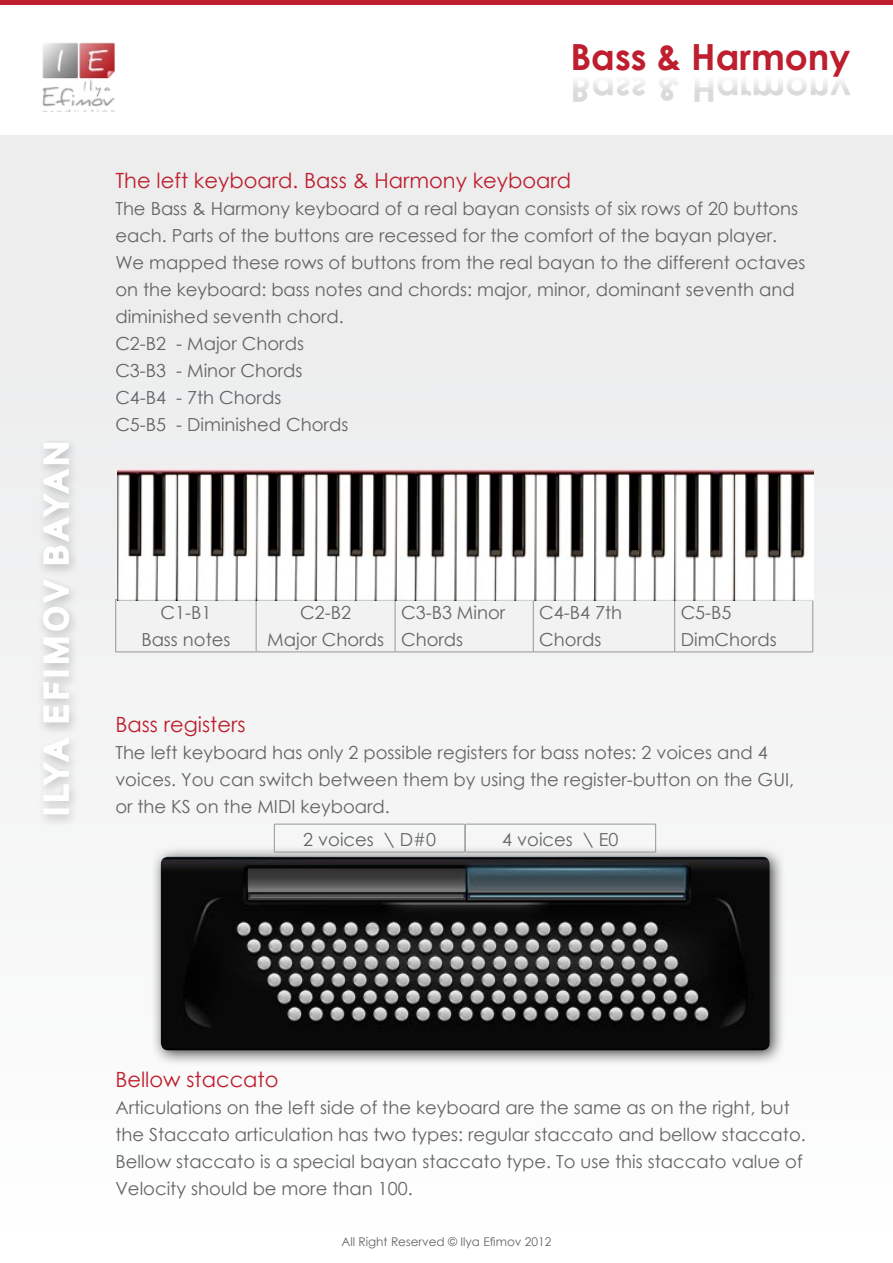
<style>
.page{position:relative;width:893px;height:1263px;background:#fff}
.page>*{position:absolute;margin:0;border:0;box-sizing:border-box;transform-origin:0 0}
.t1{font:700 36px "Century Gothic";color:#be1e2d}
.t2{font:21px "Century Gothic";color:#be1e2d}
.t3{font:18px/27px "Century Gothic";color:#636466}
.t4{font:12px "Century Gothic";color:#636466}
</style>
<div class="page">
<div style="left:0;top:136px;width:893px;height:1127px;background:#f3f3f3"></div>
<hr style="left:0;top:0;width:893px;height:4px;background:#be1e2d">
<img style="left:43px;top:43px;width:72px;height:68px">
<div style="left:36px;top:436px;width:44px;height:391px;background:#000;opacity:.22"></div>
<div style="left:43px;top:808px;width:26px;height:6px;border:3px solid #fff"></div>
<svg style="left:41px;top:735px;width:30px;height:67px"></svg>
<svg style="left:42px;top:681px;width:28px;height:43px"></svg>
<div style="left:43px;top:671px;width:26px;height:5px;border:3px solid #fff"></div>
<svg style="left:41px;top:441px;width:31px;height:224px"></svg>
<hr style="left:116px;top:599px;width:140px;height:1px;background:#969696">
<hr style="left:115px;top:599px;width:1px;height:53px;background:#969696">
<hr style="left:256px;top:599px;width:1px;height:53px;background:#969696">
<hr style="left:395px;top:599px;width:1px;height:53px;background:#969696">
<hr style="left:533px;top:599px;width:1px;height:53px;background:#969696">
<hr style="left:674px;top:599px;width:1px;height:53px;background:#969696">
<hr style="left:812px;top:599px;width:1px;height:53px;background:#969696">
<hr style="left:116px;top:651px;width:140px;height:1px;background:#969696">
<hr style="left:256px;top:651px;width:139px;height:1px;background:#969696">
<hr style="left:395px;top:651px;width:138px;height:1px;background:#969696">
<hr style="left:534px;top:651px;width:140px;height:1px;background:#969696">
<hr style="left:675px;top:651px;width:137px;height:1px;background:#969696">
<img style="left:118px;top:470px;width:695px;height:130px">
<div style="left:150px;top:845px;width:637px;height:222px;background:#000;opacity:.75"></div>
<img style="left:161px;top:857px;width:609px;height:193px">
<hr style="left:275px;top:824px;width:189px;height:1px;background:#969696">
<svg style="left:274px;top:824px;width:1px;height:28px"></svg>
<hr style="left:466px;top:824px;width:189px;height:1px;background:#969696">
<svg style="left:655px;top:824px;width:1px;height:28px"></svg>
<hr style="left:275px;top:852px;width:189px;height:1px;background:#969696">
<hr style="left:466px;top:852px;width:189px;height:1px;background:#969696">
<hr style="left:464px;top:824px;width:2px;height:28px;background:#969696">
<h1 class="t1" style="left:570px;top:29px;width:282px">Bass &amp; Harmony</h1>
<p class="t2" style="left:115px;top:166px;width:457px">The left keyboard. Bass &amp; Harmony keyboard</p>
<p class="t3" style="left:115px;top:195px;width:692px">The Bass &amp; Harmony keyboard of a real bayan consists of six rows of 20 buttons each. Parts of the buttons are recessed for the comfort of the bayan player.<br>We mapped these rows of buttons from the real bayan to the different octaves on the keyboard: bass notes and chords: major, minor, dominant seventh and diminished seventh chord.<br>C2-B2 - Major Chords<br>C3-B3 - Minor Chords<br>C4-B4 - 7th Chords<br>C5-B5 - Diminished Chords</p>
<p class="t3" style="left:141px;top:599px;width:91px;text-align:center">C1-B1<br>Bass notes</p>
<p class="t3" style="left:267px;top:599px;width:118px;text-align:center">C2-B2<br>Major Chords</p>
<p class="t3" style="left:401px;top:599px;width:106px">C3-B3 Minor<br>Chords</p>
<p class="t3" style="left:539px;top:599px;width:84px">C4-B4 7th<br>Chords</p>
<p class="t3" style="left:681px;top:599px;width:98px">C5-B5<br>DimChords</p>
<p class="t2" style="left:115px;top:709px;width:132px">Bass registers</p>
<p class="t3" style="left:115px;top:738px;width:680px">The left keyboard has only 2 possible registers for bass notes: 2 voices and 4 voices. You can switch between them by using the register-button on the GUI, or the KS on the MIDI keyboard.</p>
<p class="t3" style="left:303px;top:826px;width:134px">2 voices \ D#0</p>
<p class="t3" style="left:502px;top:826px;width:118px">4 voices \ E0</p>
<p class="t2" style="left:115px;top:1065px;width:165px">Bellow staccato</p>
<p class="t3" style="left:115px;top:1094px;width:692px">Articulations on the left side of the keyboard are the same as on the right, but the Staccato articulation has two types: regular staccato and bellow staccato.<br>Bellow staccato is a special bayan staccato type. To use this staccato value of Velocity should be more than 100.</p>
<p class="t4" style="left:341px;top:1233px;width:211px">All Right Reserved © Ilya Efimov 2012</p>
</div>
